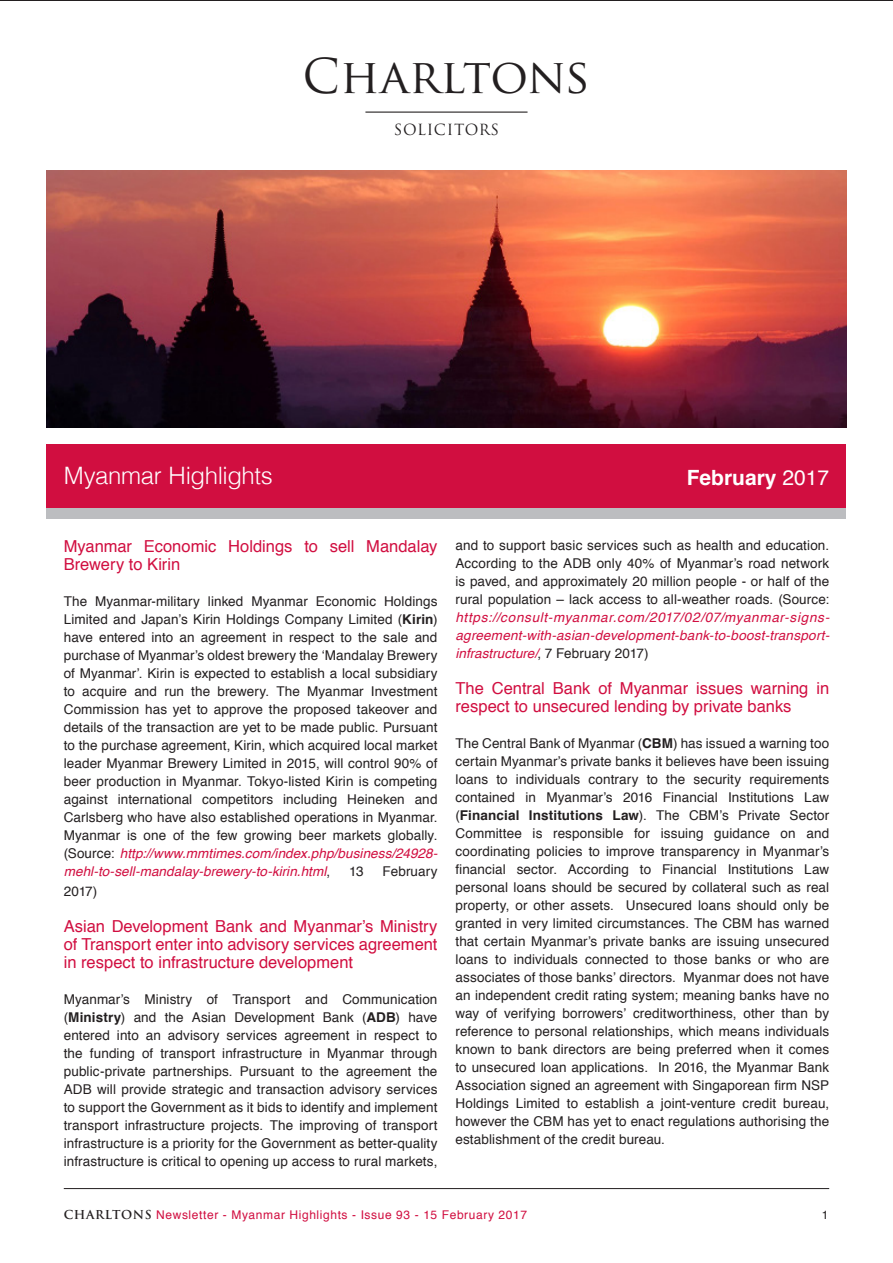
<style>
.page{position:relative;width:893px;height:1263px;background:#fff}
.page>*{position:absolute;margin:0;border:0;box-sizing:border-box;transform-origin:0 0}
.t1{font:46.8px "Trajan Pro";color:#231f20}
.body_text{font:300 24px "Helvetica";letter-spacing:-.015em;color:#fff}
.t2{font:700 21px "Helvetica";color:#fff}
.body_heading{font:16.5px/18px "Helvetica";color:#d10e40}
.t3{font:15px "Trajan Pro";letter-spacing:.04em;color:#231f20}
.body_text-2{font:13.5px/18px "Helvetica";letter-spacing:.01em;color:#231f20;text-align:justify}
.t4{font:12px "Helvetica";letter-spacing:.05em;color:#d10e40}
.t5{font:12px "Helvetica";color:#231f20}
.s1{font-weight:400}
.s2{font-weight:700}
.s3{font-style:italic;color:#d10e40}
.s4{font-family:"Trajan Pro";font-weight:700;color:#231f20}
</style>
<div class="page">
<hr style="left:64px;top:1188px;width:765px;height:1px;background:#231f20">
<hr style="left:365px;top:112px;width:162px;height:1px;background:#231f20">
<div style="left:47px;top:444px;width:799px;height:64px;background:#d10e40"></div>
<div style="left:47px;top:508px;width:799px;height:11px;background:#bcbdc0"></div>
<img style="left:47px;top:170px;width:800px;height:257px">
<h1 class="t1" style="left:303px;top:47px;width:289px">Charltons</h1>
<p class="t3" style="left:394px;top:120px;width:107px">SOLICITORS</p>
<p class="body_text" style="left:64px;top:455px;width:211px">Myanmar Highlights</p>
<p class="t2" style="left:687px;top:460px;width:144px">February <span class="s1">2017</span></p>
<p class="body_heading" style="left:64px;top:538px;width:375px">Myanmar Economic Holdings to sell Mandalay<br>Brewery to Kirin</p>
<p class="body_text-2" style="left:64px;top:593px;width:375px">The Myanmar-military linked Myanmar Economic Holdings Limited and Japan’s Kirin Holdings Company Limited (<span class="s2">Kirin</span>) have entered into an agreement in respect to the sale and purchase of Myanmar’s oldest brewery the ‘Mandalay Brewery of Myanmar’. Kirin is expected to establish a local subsidiary to acquire and run the brewery. The Myanmar Investment Commission has yet to approve the proposed takeover and details of the transaction are yet to be made public. Pursuant to the purchase agreement, Kirin, which acquired local market leader Myanmar Brewery Limited in 2015, will control 90% of beer production in Myanmar. Tokyo-listed Kirin is competing against international competitors including Heineken and Carlsberg who have also established operations in Myanmar.<br>Myanmar is one of the few growing beer markets globally. (Source: <span class="s3">http://www.mmtimes.com/index.php/business/24928- mehl-to-sell-mandalay-brewery-to-kirin.html</span>,</p>
<p class="body_text-2" style="left:349px;top:863px;width:16px">13</p>
<p class="body_text-2" style="left:383px;top:863px;width:56px">February</p>
<p class="body_text-2" style="left:64px;top:883px;width:35px">2017)</p>
<p class="body_heading" style="left:64px;top:918px;width:375px;text-align:justify">Asian Development Bank and Myanmar’s Ministry of Transport enter into advisory services agreement in respect to infrastructure development</p>
<p class="body_text-2" style="left:64px;top:991px;width:375px">Myanmar’s Ministry of Transport and Communication (<span class="s2">Ministry</span>) and the Asian Development Bank (<span class="s2">ADB</span>) have entered into an advisory services agreement in respect to the funding of transport infrastructure in Myanmar through public-private partnerships. Pursuant to the agreement the ADB will provide strategic and transaction advisory services to support the Government as it bids to identify and implement transport infrastructure projects. The improving of transport infrastructure is a priority for the Government as better-quality infrastructure is critical to opening up access to rural markets,</p>
<p class="body_text-2" style="left:455px;top:537px;width:375px">and to support basic services such as health and education.<br>According to the ADB only 40% of Myanmar’s road network is paved, and approximately 20 million people - or half of the rural population – lack access to all-weather roads. (Source: <span class="s3">https://consult-myanmar.com/2017/02/07/myanmar-signs&shy;agreement-with-asian-development-bank-to-boost-transport&shy;infrastructure/</span>, 7 February 2017)</p>
<p class="body_heading" style="left:455px;top:680px;width:375px">The Central Bank of Myanmar issues warning in respect to unsecured lending by private banks</p>
<p class="body_text-2" style="left:455px;top:735px;width:375px">The Central Bank of Myanmar (<span class="s2">CBM</span>) has issued a warning too certain Myanmar’s private banks it believes have been issuing loans to individuals contrary to the security requirements contained in Myanmar’s 2016 Financial Institutions Law (<span class="s2">Financial Institutions Law</span>). The CBM’s Private Sector Committee is responsible for issuing guidance on and coordinating policies to improve transparency in Myanmar’s financial sector. According to Financial Institutions Law personal loans should be secured by collateral such as real property, or other assets. Unsecured loans should only be granted in very limited circumstances. The CBM has warned that certain Myanmar’s private banks are issuing unsecured loans to individuals connected to those banks or who are associates of those banks’ directors. Myanmar does not have an independent credit rating system; meaning banks have no way of verifying borrowers’ creditworthiness, other than by reference to personal relationships, which means individuals known to bank directors are being preferred when it comes to unsecured loan applications. In 2016, the Myanmar Bank Association signed an agreement with Singaporean firm NSP Holdings Limited to establish a joint-venture credit bureau, however the CBM has yet to enact regulations authorising the establishment of the credit bureau.</p>
<p class="t4" style="left:64px;top:1206px;width:465px"><span class="s4">CHARLTONS</span> Newsletter - Myanmar Highlights - Issue 93 - 15 February 2017</p>
<p class="t5" style="left:822px;top:1206px;width:8px">1</p>
</div>
